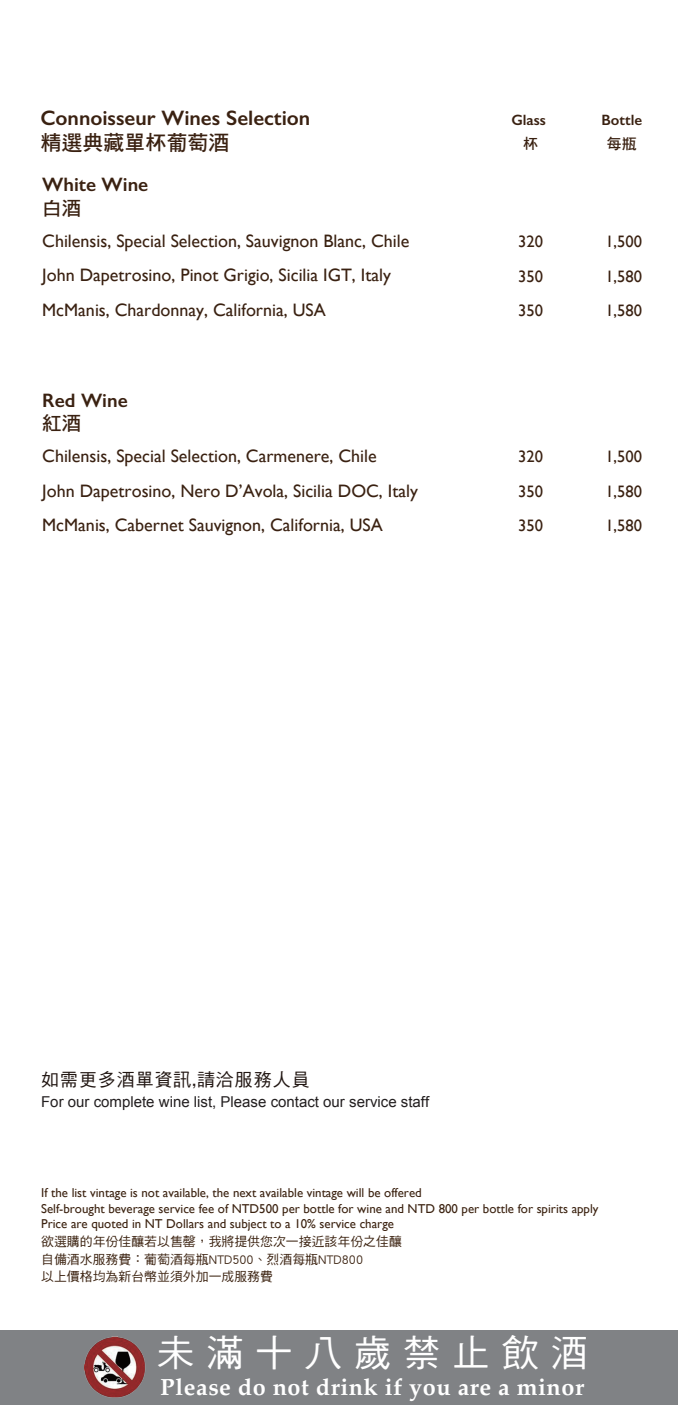
<style>
.page{position:relative;width:678px;height:1405px;background:#fff}
.page>*{position:absolute;margin:0;border:0;box-sizing:border-box;transform-origin:0 0}
.t1{font:37.2px "DF Hei Std W5";letter-spacing:.325em;color:#fff}
.t2{font:700 23.4px "Palatino";letter-spacing:.025em;color:#fff}
.t3{font:600 21px "Gill Sans";color:#3a2111}
.t4{font:21px "DF Hei Std W7";color:#3a2111}
.t5{font:600 19.5px "Gill Sans";color:#3a2111}
.t6{font:19.5px "DF Hei Std W7";color:#3a2111}
.t7{font:18px/34.5px "Gill Sans";color:#3a2111}
.t8{font:18px "DF Hei Std W5";letter-spacing:.05em;color:#221713}
.t9{font:16.5px/34.5px "Gill Sans";color:#3a2111;text-align:justify}
.t10{font:15px "Arial";color:#231f20}
.t11{font:600 15px "Gill Sans";color:#3a2111}
.t12{font:15px "DF Hei Std W7";color:#3a2111}
.t13{font:12.9px/15.5px "Gill Sans";color:#3c2311}
.t14{font:12.9px/17.7px "DF Hei Std W5";color:#3c2311}
</style>
<div class="page">
<div style="left:0;top:1330px;width:677px;height:74px;background:#808285"></div>
<p class="t3" style="left:40px;top:105px;width:271px">Connoisseur Wines Selection</p>
<p class="t4" style="left:40px;top:131px;width:190px">精選典藏單杯葡萄酒</p>
<p class="t5" style="left:42px;top:173px;width:107px">White Wine</p>
<p class="t6" style="left:42px;top:197px;width:40px">白酒</p>
<p class="t7" style="left:42px;top:223px;width:368px">Chilensis, Special Selection, Sauvignon Blanc, Chile<br>John Dapetrosino, Pinot Grigio, Sicilia IGT, Italy<br>McManis, Chardonnay, California, USA</p>
<p class="t5" style="left:42px;top:388px;width:87px">Red Wine</p>
<p class="t6" style="left:42px;top:412px;width:40px">紅酒</p>
<p class="t7" style="left:42px;top:438px;width:377px">Chilensis, Special Selection, Carmenere, Chile<br>John Dapetrosino, Nero D’Avola, Sicilia DOC, Italy<br>McManis, Cabernet Sauvignon, California, USA</p>
<p class="t11" style="left:511px;top:111px;width:36px">Glass</p>
<p class="t12" style="left:523px;top:135px;width:16px">杯</p>
<p class="t11" style="left:601px;top:111px;width:42px">Bottle</p>
<p class="t12" style="left:606px;top:135px;width:31px">每瓶</p>
<p class="t9" style="left:518px;top:224px;width:26px">320<br>350<br>350</p>
<p class="t9" style="left:605px;top:224px;width:38px">1,500<br>1,580<br>1,580</p>
<p class="t9" style="left:518px;top:439px;width:26px">320<br>350<br>350</p>
<p class="t9" style="left:605px;top:439px;width:38px">1,500<br>1,580<br>1,580</p>
<p class="t8" style="left:41px;top:1070px;width:270px">如需更多酒單資訊,請洽服務人員</p>
<p class="t10" style="left:41px;top:1092px;width:389px">For our complete wine list, Please contact our service staff</p>
<p class="t13" style="left:41px;top:1185px;width:558px">If the list vintage is not available, the next available vintage will be offered<br>Self-brought beverage service fee of NTD500 per bottle for wine and NTD 800 per bottle for spirits apply<br>Price are quoted in NT Dollars and subject to a 10% service charge</p>
<p class="t14" style="left:41px;top:1232px;width:362px">欲選購的年份佳釀若以售罄，我將提供您次一接近該年份之佳釀自備酒水服務費：葡萄酒每瓶NTD500、烈酒每瓶NTD800<br>以上價格均為新台幣並須外加一成服務費</p>
<h1 class="t1" style="left:157px;top:1332px;width:432px">未滿十八歲禁止飲酒</h1>
<p class="t2" style="left:160px;top:1366px;width:424px">Please do not drink if you are a minor</p>
</div>
